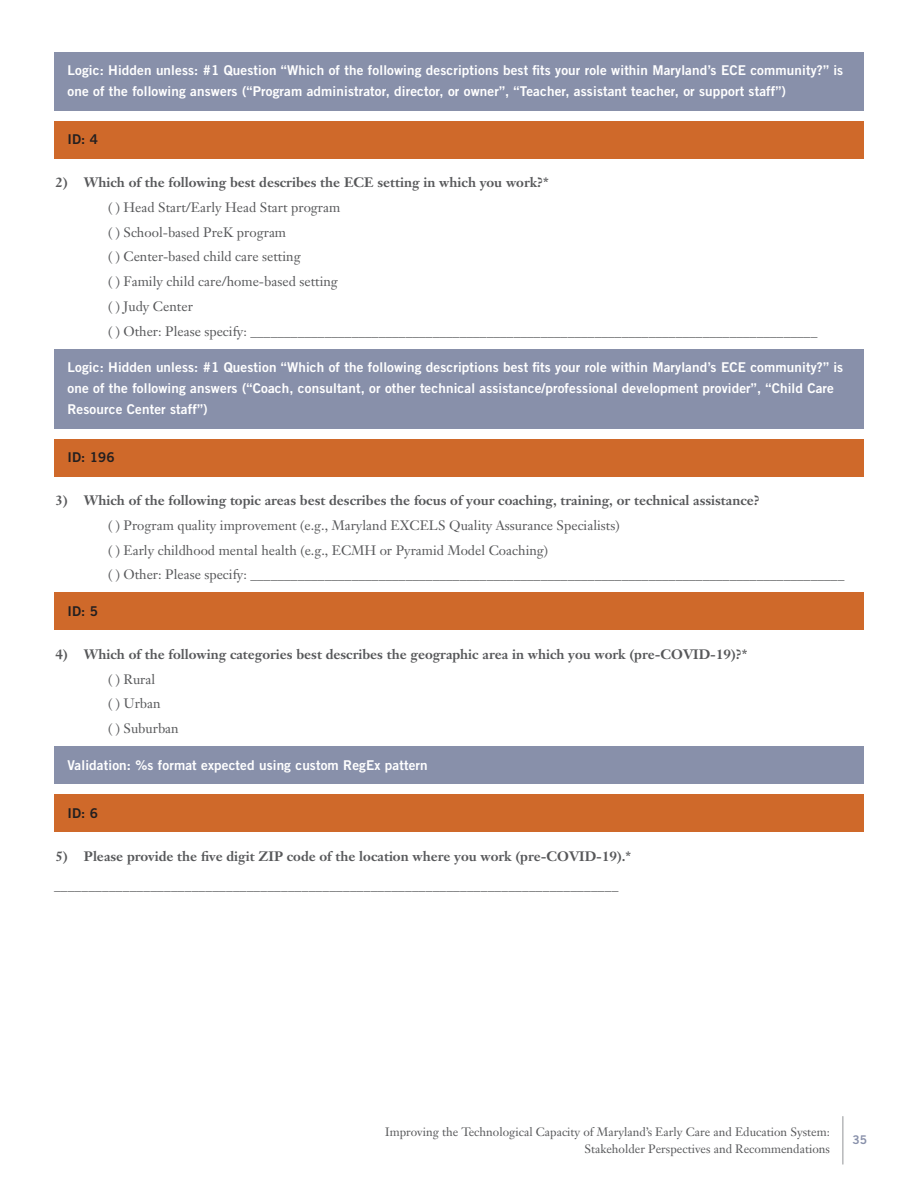
<style>
.page{position:relative;width:918px;height:1188px;background:#fff}
.page>*{position:absolute;margin:0;border:0;box-sizing:border-box;transform-origin:0 0}
.bullets{font:13.5px "Janson Text";color:#57585a}
.purple_box{font:13.5px/21px "Trade Gothic Bold Two";letter-spacing:.01em;color:#fff}
.app_a_bold_bullets{font:700 13.5px "Janson Text";color:#57585a}
.body{font:13.5px "Janson Text";color:#57585a}
.yellow_box{font:13.5px "Trade Gothic Bold Two";letter-spacing:.01em;color:#231f20}
.t1{font:12px/16.5px "Janson Text";color:#57585a;text-align:right}
.t2{font:12px "Trade Gothic Bold Two";color:#8890aa}
</style>
<div class="page">
<hr style="left:843px;top:1116px;width:1px;height:49px;background:#939598">
<div style="left:54px;top:52px;width:810px;height:58px;background:#8890aa"></div>
<div style="left:54px;top:121px;width:810px;height:37px;background:#cf692a"></div>
<div style="left:54px;top:349px;width:810px;height:79px;background:#8890aa"></div>
<div style="left:54px;top:439px;width:810px;height:37px;background:#cf692a"></div>
<div style="left:54px;top:593px;width:810px;height:37px;background:#cf692a"></div>
<div style="left:54px;top:747px;width:810px;height:37px;background:#8890aa"></div>
<div style="left:54px;top:795px;width:810px;height:37px;background:#cf692a"></div>
<p class="purple_box" style="left:68px;top:60px;width:777px">Logic: Hidden unless: #1 Question “Which of the following descriptions best fits your role within Maryland’s ECE community?” is one of the following answers (“Program administrator, director, or owner”, “Teacher, assistant teacher, or support staff”)</p>
<p class="yellow_box" style="left:68px;top:131px;width:32px">ID: 4</p>
<p class="app_a_bold_bullets" style="left:56px;top:174px;width:495px">2) Which of the following best describes the ECE setting in which you work?*</p>
<p class="bullets" style="left:108px;top:199px;width:234px">( ) Head Start/Early Head Start program</p>
<p class="bullets" style="left:108px;top:223px;width:180px">( ) School-based PreK program</p>
<p class="bullets" style="left:108px;top:248px;width:194px">( ) Center-based child care setting</p>
<p class="bullets" style="left:108px;top:273px;width:231px">( ) Family child care/home-based setting</p>
<p class="bullets" style="left:108px;top:298px;width:86px">( ) Judy Center</p>
<p class="bullets" style="left:108px;top:322px;width:711px">( ) Other: Please specify: ____________________________________________________________________________________</p>
<p class="purple_box" style="left:68px;top:357px;width:777px">Logic: Hidden unless: #1 Question “Which of the following descriptions best fits your role within Maryland’s ECE community?” is one of the following answers (“Coach, consultant, or other technical assistance/professional development provider”, “Child Care<br>Resource Center staff”)</p>
<p class="yellow_box" style="left:68px;top:449px;width:49px">ID: 196</p>
<p class="app_a_bold_bullets" style="left:56px;top:492px;width:706px">3) Which of the following topic areas best describes the focus of your coaching, training, or technical assistance?</p>
<p class="bullets" style="left:108px;top:517px;width:513px">( ) Program quality improvement (e.g., Maryland EXCELS Quality Assurance Specialists)</p>
<p class="bullets" style="left:108px;top:541px;width:442px">( ) Early childhood mental health (e.g., ECMH or Pyramid Model Coaching)</p>
<p class="bullets" style="left:108px;top:566px;width:738px">( ) Other: Please specify: ________________________________________________________________________________________</p>
<p class="yellow_box" style="left:68px;top:603px;width:32px">ID: 5</p>
<p class="app_a_bold_bullets" style="left:56px;top:646px;width:694px">4) Which of the following categories best describes the geographic area in which you work (pre-COVID-19)?*</p>
<p class="bullets" style="left:108px;top:670px;width:49px">( ) Rural</p>
<p class="bullets" style="left:108px;top:695px;width:54px">( ) Urban</p>
<p class="bullets" style="left:108px;top:720px;width:72px">( ) Suburban</p>
<p class="purple_box" style="left:68px;top:754px;width:362px">Validation: %s format expected using custom RegEx pattern</p>
<p class="yellow_box" style="left:68px;top:805px;width:32px">ID: 6</p>
<p class="app_a_bold_bullets" style="left:56px;top:847px;width:577px">5) Please provide the five digit ZIP code of the location where you work (pre-COVID-19).*</p>
<p class="body" style="left:54px;top:877px;width:566px">__________________________________________________________________________________</p>
<p class="t1" style="left:385px;top:1124px;width:446px">Improving the Technological Capacity of Maryland’s Early Care and Education System:<br>Stakeholder Perspectives and Recommendations</p>
<p class="t2" style="left:853px;top:1132px;width:16px">35</p>
</div>
